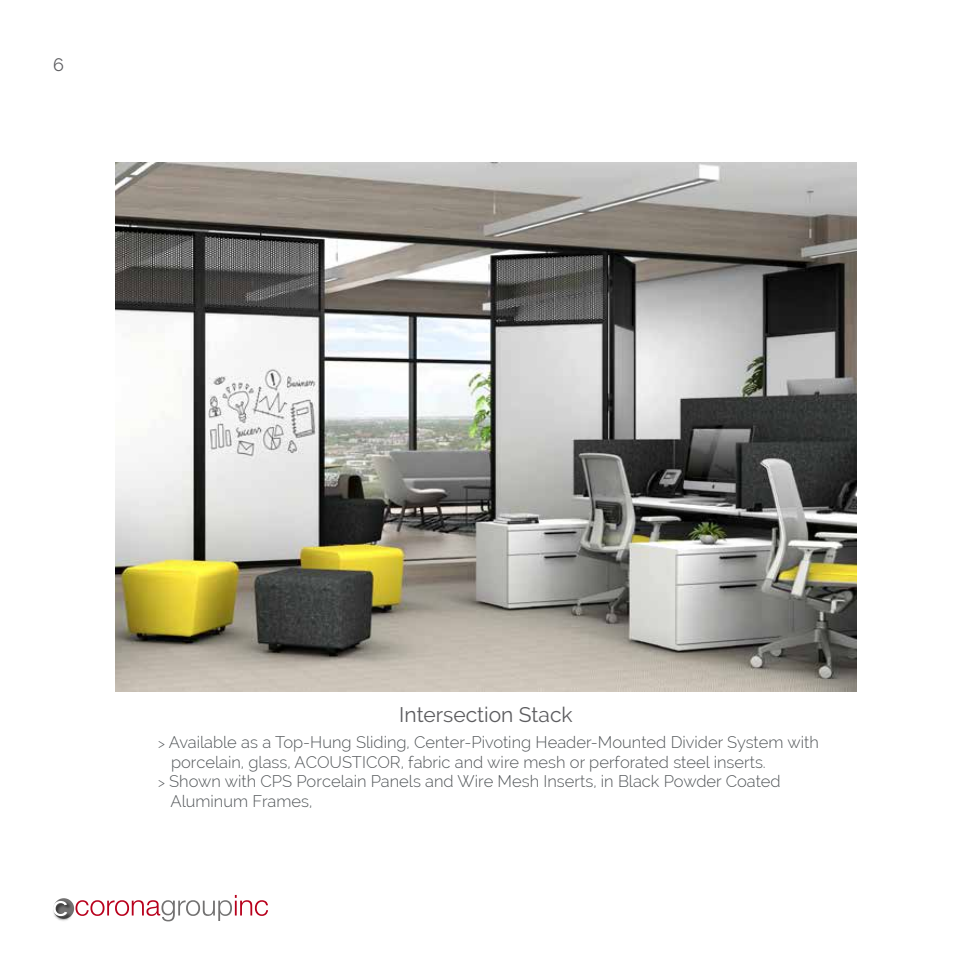
<style>
.page{position:relative;width:972px;height:972px;background:#fff}
.page>*{position:absolute;margin:0;border:0;box-sizing:border-box;transform-origin:0 0}
.t1{font:21px "Raleway";color:#5d5d60}
.t2{font:18px "Raleway";color:#5d5d60}
.t3{font:300 16.5px "Raleway";color:#53575a}
.s1{font-size:13.5px}
</style>
<div class="page">
<img style="left:115px;top:162px;width:742px;height:529px">
<svg style="left:76px;top:895px;width:192px;height:26px"></svg>
<svg style="left:53px;top:898px;width:21px;height:21px"></svg>
<img style="left:54px;top:900px;width:19px;height:21px">
<svg style="left:53px;top:901px;width:14px;height:15px"></svg>
<p class="t2" style="left:53px;top:54px;width:12px">6</p>
<p class="t1" style="left:399px;top:702px;width:175px">Intersection Stack</p>
<p class="t3" style="left:158px;top:733px;width:662px"><span class="s1">&gt;</span> Available as a Top-Hung Sliding, Center-Pivoting Header-Mounted Divider System with</p>
<p class="t3" style="left:171px;top:752px;width:596px">porcelain, glass, ACOUSTICOR, fabric and wire mesh or perforated steel inserts.</p>
<p class="t3" style="left:158px;top:772px;width:624px"><span class="s1">&gt;</span> Shown with CPS Porcelain Panels and Wire Mesh Inserts, in Black Powder Coated</p>
<p class="t3" style="left:171px;top:791px;width:143px">Aluminum Frames,</p>
</div>
